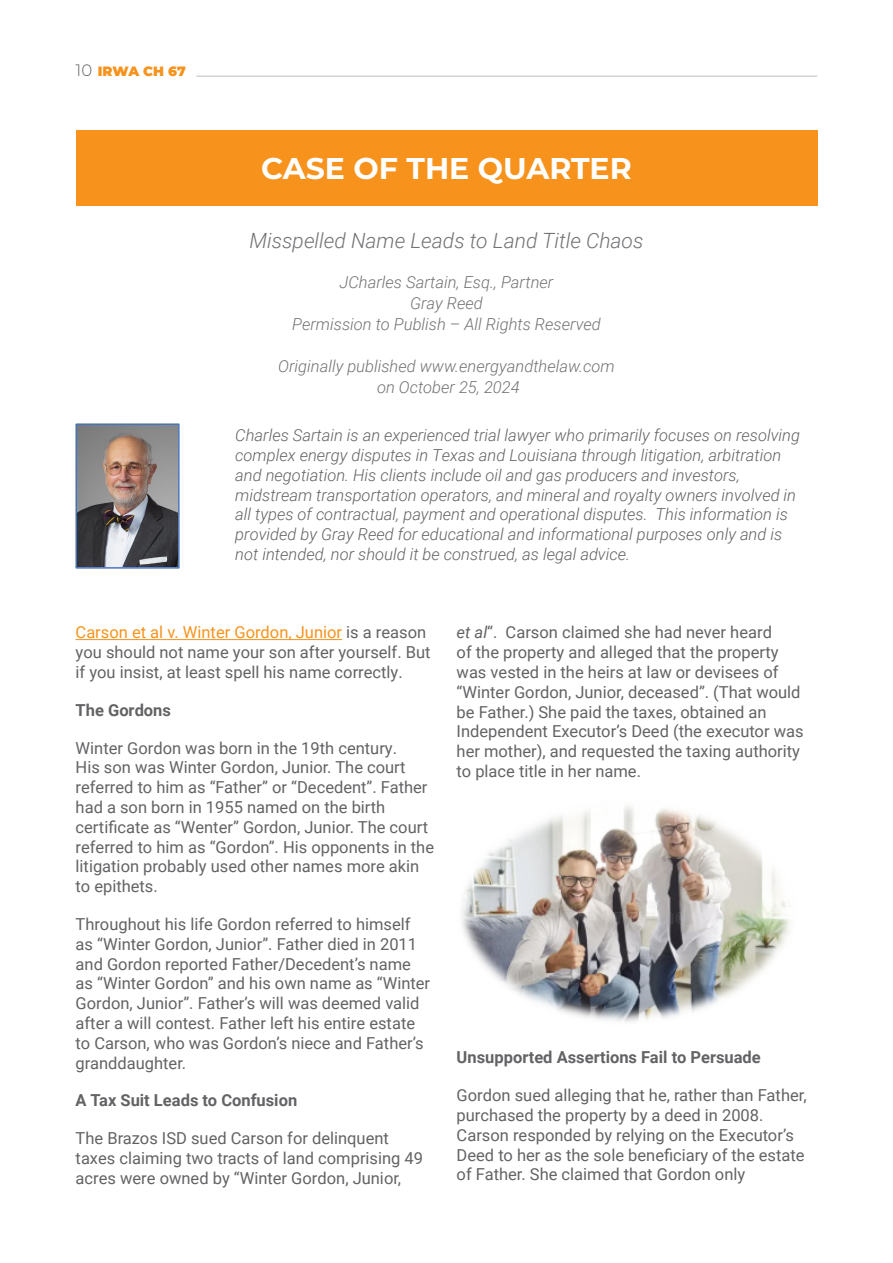
<style>
.page{position:relative;width:893px;height:1263px;background:#fff}
.page>*{position:absolute;margin:0;border:0;box-sizing:border-box;transform-origin:0 0}
.t1{font:700 30px "Montserrat";color:#fff}
.Italic_Highlight{font:italic 300 21px "Roboto";color:#727376}
.Body_Text{font:16.5px/19.8px "Roboto";color:#636366}
.t2{font:italic 300 16.5px/19.8px "Roboto";color:#636366}
.Italic_Highlight-2{font:italic 300 16.5px "Roboto";color:#727376}
.Body_Text-2{font:700 16.5px "Roboto";color:#636366}
.t3{font:900 13.5px "Montserrat";color:#f7931d}
.s1{font-weight:300;font-size:16.5px;color:#636366}
.s2{color:#f7931d}
.s3{font-style:italic}
</style>
<div class="page">
<div style="left:76px;top:130px;width:741px;height:76px;background:#f7931d"></div>
<hr style="left:76px;top:639px;width:266px;height:1px;background:#f7931d">
<img style="left:462px;top:806px;width:329px;height:216px">
<img style="left:76px;top:424px;width:104px;height:144px">
<hr style="left:196px;top:76px;width:621px;height:1px;background:#bcbdc0">
<p class="t3" style="left:76px;top:61px;width:112px"><span class="s1">10</span> IRWA CH 67</p>
<p class="t1" style="left:261px;top:147px;width:372px">CASE OF THE QUARTER</p>
<p class="Italic_Highlight" style="left:249px;top:226px;width:396px">Misspelled Name Leads to Land Title Chaos</p>
<p class="Italic_Highlight-2" style="left:340px;top:271px;width:215px">JCharles Sartain, Esq., Partner</p>
<p class="Italic_Highlight-2" style="left:410px;top:292px;width:74px">Gray Reed</p>
<p class="Italic_Highlight-2" style="left:292px;top:313px;width:310px">Permission to Publish – All Rights Reserved</p>
<p class="Italic_Highlight-2" style="left:278px;top:355px;width:338px">Originally published www.energyandthelaw.com</p>
<p class="Italic_Highlight-2" style="left:377px;top:376px;width:144px">on October 25, 2024</p>
<p class="t2" style="left:235px;top:425px;width:566px">Charles Sartain is an experienced trial lawyer who primarily focuses on resolving complex energy disputes in Texas and Louisiana through litigation, arbitration and negotiation. His clients include oil and gas producers and investors, midstream transportation operators, and mineral and royalty owners involved in all types of contractual, payment and operational disputes. This information is provided by Gray Reed for educational and informational purposes only and is not intended, nor should it be construed, as legal advice.</p>
<p class="Body_Text" style="left:76px;top:622px;width:356px"><span class="s2">Carson et al v. Winter Gordon, Junior</span> is a reason you should not name your son after yourself. But if you insist, at least spell his name correctly.</p>
<p class="Body_Text-2" style="left:76px;top:698px;width:97px">The Gordons</p>
<p class="Body_Text" style="left:76px;top:737px;width:360px">Winter Gordon was born in the 19th century.<br>His son was Winter Gordon, Junior. The court referred to him as “Father” or “Decedent”. Father had a son born in 1955 named on the birth certificate as “Wenter” Gordon, Junior. The court referred to him as “Gordon”. His opponents in the litigation probably used other names more akin to epithets.</p>
<p class="Body_Text" style="left:76px;top:914px;width:356px">Throughout his life Gordon referred to himself as “Winter Gordon, Junior”. Father died in 2011 and Gordon reported Father/Decedent’s name as “Winter Gordon” and his own name as “Winter Gordon, Junior”. Father’s will was deemed valid after a will contest. Father left his entire estate to Carson, who was Gordon’s niece and Father’s granddaughter.</p>
<p class="Body_Text-2" style="left:76px;top:1089px;width:223px">A Tax Suit Leads to Confusion</p>
<p class="Body_Text" style="left:76px;top:1128px;width:349px">The Brazos ISD sued Carson for delinquent taxes claiming two tracts of land comprising 49 acres were owned by “Winter Gordon, Junior,</p>
<p class="Body_Text" style="left:457px;top:622px;width:348px"><span class="s3">et al</span>“. Carson claimed she had never heard<br>of the property and alleged that the property was vested in the heirs at law or devisees of “Winter Gordon, Junior, deceased”. (That would be Father.) She paid the taxes, obtained an Independent Executor’s Deed (the executor was her mother), and requested the taxing authority to place title in her name.</p>
<p class="Body_Text-2" style="left:457px;top:1046px;width:306px">Unsupported Assertions Fail to Persuade</p>
<p class="Body_Text" style="left:457px;top:1085px;width:352px">Gordon sued alleging that he, rather than Father, purchased the property by a deed in 2008.<br>Carson responded by relying on the Executor’s Deed to her as the sole beneficiary of the estate of Father. She claimed that Gordon only</p>
</div>
